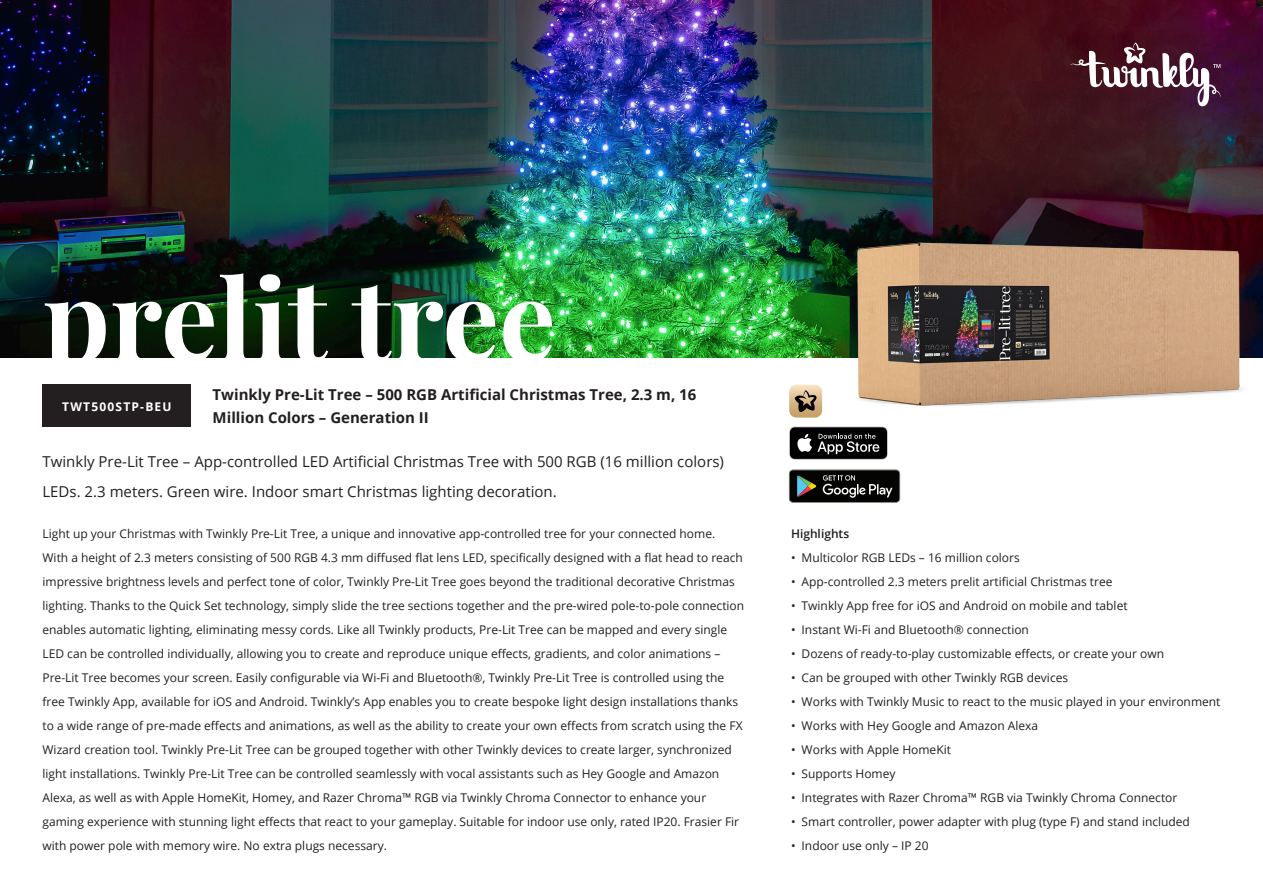
<style>
.page{position:relative;width:1263px;height:893px;background:#fff}
.page>*{position:absolute;margin:0;border:0;box-sizing:border-box;transform-origin:0 0}
.t1{font:700 112.5px "Playfair Display";color:#fff}
.t2{font:15px/30px "Open Sans";color:#231f20}
.t3{font:700 15px/22.5px "Open Sans";color:#231f20}
.t4{font:12px/24px "Open Sans";color:#231f20}
.t5{font:700 12px "Open Sans";letter-spacing:.1em;color:#fff}
.t6{font:600 12px "Open Sans";color:#231f20}
</style>
<div class="page">
<img style="left:0;top:0;width:1263px;height:357px">
<div style="left:43px;top:385px;width:148px;height:42px;background:#231f20"></div>
<svg style="left:1070px;top:43px;width:150px;height:21px;background:#5f3142"></svg>
<img style="left:774px;top:64px;width:489px;height:439px">
<p class="t1" style="left:43px;top:231px;width:515px">prelit tree</p>
<p class="t5" style="left:62px;top:398px;width:111px">TWT500STP-BEU</p>
<p class="t3" style="left:213px;top:383px;width:485px">Twinkly Pre-Lit Tree – 500 RGB Artificial Christmas Tree, 2.3 m, 16<br>Million Colors – Generation II</p>
<p class="t2" style="left:43px;top:446px;width:683px">Twinkly Pre-Lit Tree – App-controlled LED Artificial Christmas Tree with 500 RGB (16 million colors)<br>LEDs. 2.3 meters. Green wire. Indoor smart Christmas lighting decoration.</p>
<p class="t4" style="left:43px;top:522px;width:703px">Light up your Christmas with Twinkly Pre-Lit Tree, a unique and innovative app-controlled tree for your connected home.<br>With a height of 2.3 meters consisting of 500 RGB 4.3 mm diffused flat lens LED, specifically designed with a flat head to reach impressive brightness levels and perfect tone of color, Twinkly Pre-Lit Tree goes beyond the traditional decorative Christmas lighting. Thanks to the Quick Set technology, simply slide the tree sections together and the pre-wired pole-to-pole connection enables automatic lighting, eliminating messy cords. Like all Twinkly products, Pre-Lit Tree can be mapped and every single LED can be controlled individually, allowing you to create and reproduce unique effects, gradients, and color animations – Pre-Lit Tree becomes your screen. Easily configurable via Wi-Fi and Bluetooth®, Twinkly Pre-Lit Tree is controlled using the free Twinkly App, available for iOS and Android. Twinkly’s App enables you to create bespoke light design installations thanks to a wide range of pre-made effects and animations, as well as the ability to create your own effects from scratch using the FX Wizard creation tool. Twinkly Pre-Lit Tree can be grouped together with other Twinkly devices to create larger, synchronized light installations. Twinkly Pre-Lit Tree can be controlled seamlessly with vocal assistants such as Hey Google and Amazon Alexa, as well as with Apple HomeKit, Homey, and Razer Chroma™ RGB via Twinkly Chroma Connector to enhance your gaming experience with stunning light effects that react to your gameplay. Suitable for indoor use only, rated IP20. Frasier Fir with power pole with memory wire. No extra plugs necessary.</p>
<p class="t6" style="left:791px;top:526px;width:60px">Highlights</p>
<p class="t4" style="left:791px;top:546px;width:230px">• Multicolor RGB LEDs – 16 million colors</p>
<p class="t4" style="left:791px;top:570px;width:323px">• App-controlled 2.3 meters prelit artificial Christmas tree</p>
<p class="t4" style="left:791px;top:594px;width:338px">• Twinkly App free for iOS and Android on mobile and tablet</p>
<p class="t4" style="left:791px;top:618px;width:239px">• Instant Wi-Fi and Bluetooth® connection</p>
<p class="t4" style="left:791px;top:642px;width:375px">• Dozens of ready-to-play customizable effects, or create your own</p>
<p class="t4" style="left:791px;top:666px;width:279px">• Can be grouped with other Twinkly RGB devices</p>
<p class="t4" style="left:791px;top:690px;width:431px">• Works with Twinkly Music to react to the music played in your environment</p>
<p class="t4" style="left:791px;top:714px;width:249px">• Works with Hey Google and Amazon Alexa</p>
<p class="t4" style="left:791px;top:738px;width:161px">• Works with Apple HomeKit</p>
<p class="t4" style="left:791px;top:762px;width:106px">• Supports Homey</p>
<p class="t4" style="left:791px;top:786px;width:388px">• Integrates with Razer Chroma™ RGB via Twinkly Chroma Connector</p>
<p class="t4" style="left:791px;top:810px;width:400px">• Smart controller, power adapter with plug (type F) and stand included</p>
<p class="t4" style="left:791px;top:834px;width:139px">• Indoor use only – IP 20</p>
</div>
